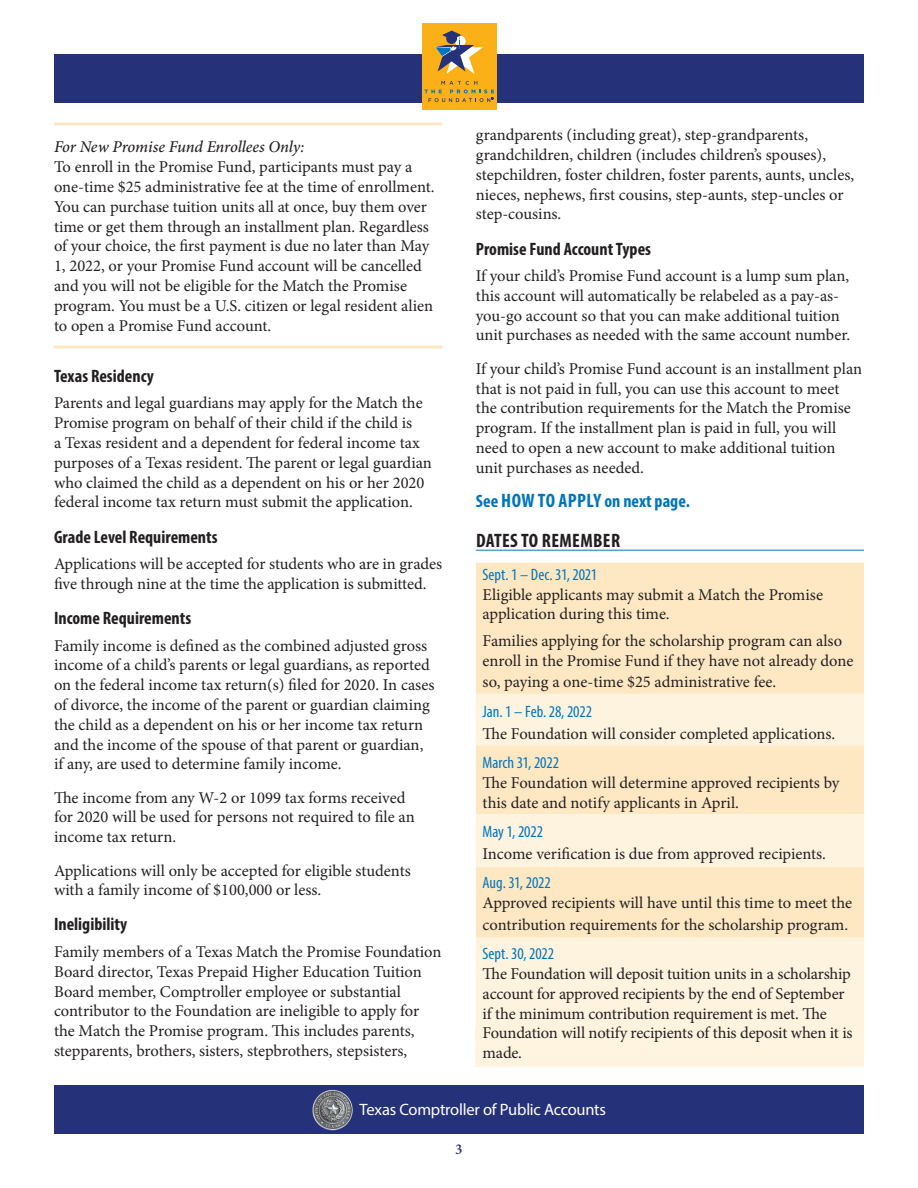
<style>
.page{position:relative;width:918px;height:1188px;background:#fff}
.page>*{position:absolute;margin:0;border:0;box-sizing:border-box;transform-origin:0 0}
.t1{font:700 condensed 19.5px "Myriad Pro";letter-spacing:.02em;color:#231f20}
.t2{font:700 condensed 18px "Myriad Pro";color:#231f20}
.t3{font:700 condensed 18px "Myriad Pro";color:#0075bd}
.t4{font:16.5px/19.8px "Minion Pro";letter-spacing:-.005em;color:#231f20}
.t5{font:condensed 16.5px "Myriad Pro";letter-spacing:-.005em;color:#0075bd}
.t6{font:16.5px "Myriad Pro";letter-spacing:-.015em;color:#fff}
.t7{font:italic 500 16.5px "Minion Pro";letter-spacing:-.01em;color:#231f20}
.t8{font:600 15px "Minion Pro";color:#253179}
.s1{font-size:19.5px}
</style>
<div class="page">
<div style="left:54px;top:1085px;width:810px;height:49px;background:#253179"></div>
<div style="left:54px;top:54px;width:810px;height:49px;background:#253179"></div>
<img style="left:312px;top:1089px;width:41px;height:42px">
<div style="left:422px;top:23px;width:74px;height:87px;background:#fbb017"></div>
<svg style="left:435px;top:31px;width:48px;height:43px"></svg>
<svg style="left:425px;top:81px;width:69px;height:21px"></svg>
<div style="left:476px;top:1028px;width:388px;height:39px;background:#fef4e0"></div>
<hr style="left:54px;top:122px;width:388px;height:3px;background:#fee8c3">
<hr style="left:54px;top:345px;width:388px;height:3px;background:#fee8c3">
<hr style="left:476px;top:550px;width:388px;height:1px;background:#0075bd">
<div style="left:476px;top:563px;width:388px;height:135px;background:#fee8c3"></div>
<div style="left:476px;top:694px;width:388px;height:57px;background:#fef3df"></div>
<div style="left:476px;top:746px;width:388px;height:72px;background:#fee8c3"></div>
<div style="left:476px;top:814px;width:388px;height:57px;background:#fef3df"></div>
<div style="left:476px;top:867px;width:388px;height:75px;background:#fee8c3"></div>
<div style="left:476px;top:938px;width:388px;height:93px;background:#fef3df"></div>
<p class="t7" style="left:54px;top:136px;width:252px">For New Promise Fund Enrollees Only:</p>
<p class="t4" style="left:54px;top:157px;width:382px">To enroll in the Promise Fund, participants must pay a one-time $25 administrative fee at the time of enrollment.<br>You can purchase tuition units all at once, buy them over time or get them through an installment plan. Regardless of your choice, the first payment is due no later than May 1, 2022, or your Promise Fund account will be cancelled and you will not be eligible for the Match the Promise program. You must be a U.S. citizen or legal resident alien to open a Promise Fund account.</p>
<p class="t2" style="left:54px;top:365px;width:102px">Texas Residency</p>
<p class="t4" style="left:54px;top:393px;width:379px">Parents and legal guardians may apply for the Match the Promise program on behalf of their child if the child is<br>a Texas resident and a dependent for federal income tax purposes of a Texas resident. The parent or legal guardian who claimed the child as a dependent on his or her 2020 federal income tax return must submit the application.</p>
<p class="t2" style="left:54px;top:525px;width:165px">Grade Level Requirements</p>
<p class="t4" style="left:54px;top:554px;width:390px">Applications will be accepted for students who are in grades five through nine at the time the application is submitted.</p>
<p class="t2" style="left:54px;top:607px;width:139px">Income Requirements</p>
<p class="t4" style="left:54px;top:635px;width:382px">Family income is defined as the combined adjusted gross income of a child’s parents or legal guardians, as reported on the federal income tax return(s) filed for 2020. In cases of divorce, the income of the parent or guardian claiming the child as a dependent on his or her income tax return and the income of the spouse of that parent or guardian, if any, are used to determine family income.</p>
<p class="t4" style="left:54px;top:788px;width:362px">The income from any W-2 or 1099 tax forms received for 2020 will be used for persons not required to file an income tax return.</p>
<p class="t4" style="left:54px;top:860px;width:358px">Applications will only be accepted for eligible students with a family income of $100,000 or less.</p>
<p class="t2" style="left:54px;top:913px;width:75px">Ineligibility</p>
<p class="t4" style="left:54px;top:942px;width:389px">Family members of a Texas Match the Promise Foundation Board director, Texas Prepaid Higher Education Tuition Board member, Comptroller employee or substantial contributor to the Foundation are ineligible to apply for the Match the Promise program. This includes parents, stepparents, brothers, sisters, stepbrothers, stepsisters,</p>
<p class="t4" style="left:476px;top:125px;width:380px">grandparents (including great), step-grandparents, grandchildren, children (includes children’s spouses), stepchildren, foster children, foster parents, aunts, uncles, nieces, nephews, first cousins, step-aunts, step-uncles or step-cousins.</p>
<p class="t2" style="left:476px;top:237px;width:177px">Promise Fund Account Types</p>
<p class="t4" style="left:476px;top:266px;width:376px">If your child’s Promise Fund account is a lump sum plan, this account will automatically be relabeled as a pay-as&shy;you-go account so that you can make additional tuition unit purchases as needed with the same account number.</p>
<p class="t4" style="left:476px;top:359px;width:388px">If your child’s Promise Fund account is an installment plan that is not paid in full, you can use this account to meet the contribution requirements for the Match the Promise program. If the installment plan is paid in full, you will need to open a new account to make additional tuition unit purchases as needed.</p>
<p class="t3" style="left:476px;top:490px;width:216px">See <span class="s1">HOW TO APPLY</span> on next page.</p>
<p class="t1" style="left:476px;top:528px;width:146px">DATES TO REMEMBER</p>
<p class="t5" style="left:483px;top:564px;width:116px">Sept. 1 – Dec. 31, 2021</p>
<p class="t4" style="left:483px;top:585px;width:342px">Eligible applicants may submit a Match the Promise application during this time.</p>
<p class="t4" style="left:483px;top:631px;width:372px">Families applying for the scholarship program can also enroll in the Promise Fund if they have not already done</p>
<p class="t4" style="left:483px;top:672px;width:295px">so, paying a one-time $25 administrative fee.</p>
<p class="t5" style="left:483px;top:702px;width:111px">Jan. 1 – Feb. 28, 2022</p>
<p class="t4" style="left:483px;top:723px;width:354px">The Foundation will consider completed applications.</p>
<p class="t5" style="left:483px;top:753px;width:78px">March 31, 2022</p>
<p class="t4" style="left:483px;top:773px;width:358px">The Foundation will determine approved recipients by this date and notify applicants in April.</p>
<p class="t5" style="left:483px;top:822px;width:62px">May 1, 2022</p>
<p class="t4" style="left:483px;top:844px;width:345px">Income verification is due from approved recipients.</p>
<p class="t5" style="left:483px;top:873px;width:70px">Aug. 31, 2022</p>
<p class="t4" style="left:483px;top:892px;width:371px;line-height:21.6px">Approved recipients will have until this time to meet the contribution requirements for the scholarship program.</p>
<p class="t5" style="left:483px;top:944px;width:73px">Sept. 30, 2022</p>
<p class="t4" style="left:483px;top:964px;width:372px">The Foundation will deposit tuition units in a scholarship account for approved recipients by the end of September if the minimum contribution requirement is met. The Foundation will notify recipients of this deposit when it is made.</p>
<p class="t6" style="left:360px;top:1100px;width:248px">Texas Comptroller of Public Accounts</p>
<p class="t8" style="left:455px;top:1139px;width:9px">3</p>
</div>
